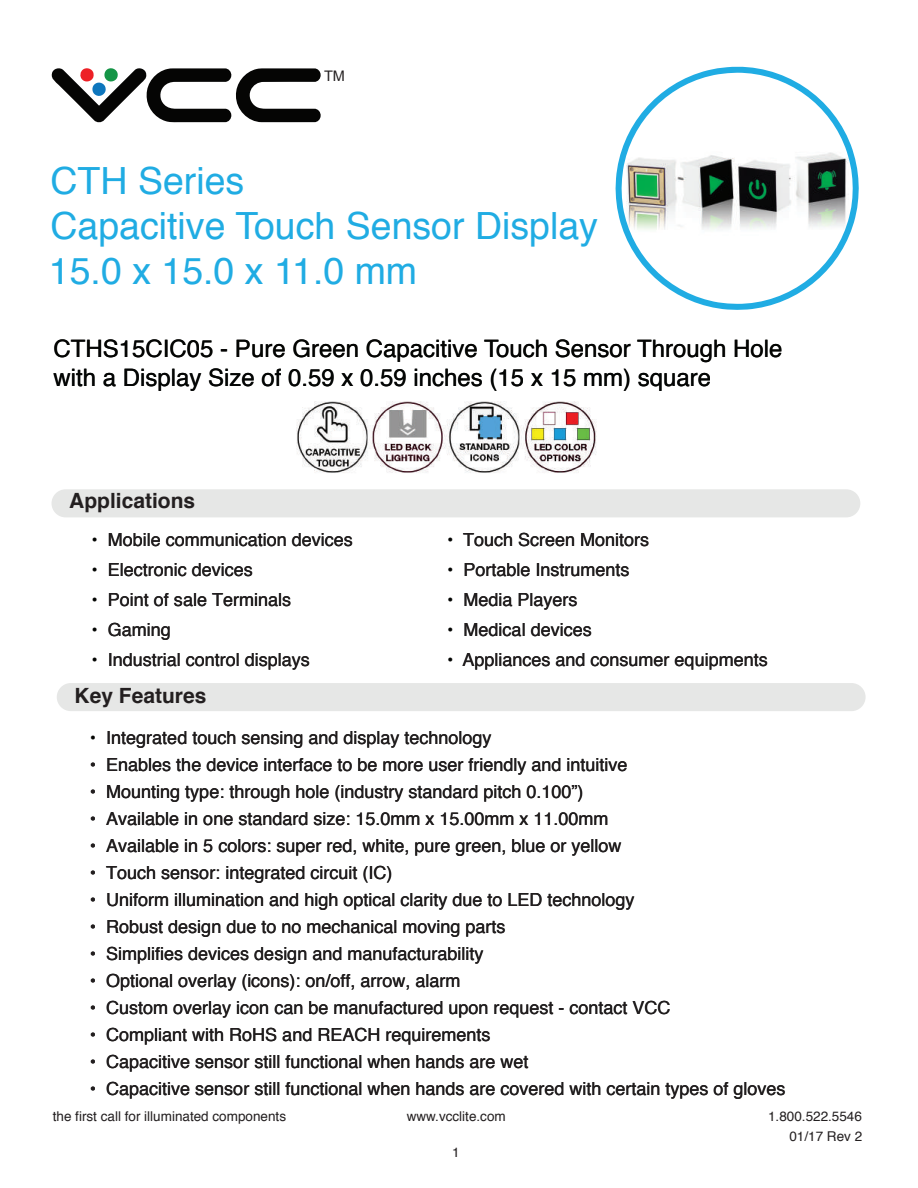
<style>
.page{position:relative;width:918px;height:1188px;background:#fff}
.page>*{position:absolute;margin:0;border:0;box-sizing:border-box;transform-origin:0 0}
.t1{font:37.5px/45px "Helvetica";color:#20ace3}
.t2{font:24px/28.8px "Helvetica";color:#040503}
.t3{font:700 21px "Helvetica";color:#231f20}
.t4{font:18px/27px "Helvetica";color:#231f20}
.t5{font:18px/30px "Helvetica";color:#040503}
.t6{font:14.55px "Arial";color:#231f20}
.t7{font:13.5px/20.1px "Helvetica";color:#231f20;text-align:right}
</style>
<div class="page">
<svg style="left:616px;top:66px;width:243px;height:244px"></svg>
<svg style="left:51px;top:68px;width:270px;height:55px"></svg>
<div style="left:52px;top:489px;width:808px;height:28px;background:#e6e7e6;border-radius:14px"></div>
<img style="left:296px;top:401px;width:301px;height:72px">
<div style="left:57px;top:683px;width:809px;height:28px;background:#e6e7e6;border-radius:14px"></div>
<p class="t6" style="left:324px;top:70px;width:23px">TM</p>
<h1 class="t1" style="left:49px;top:162px;width:551px">CTH Series<br>Capacitive Touch Sensor Display<br>15.0 x 15.0 x 11.0 mm</h1>
<h2 class="t2" style="left:53px;top:336px;width:730px">CTHS15CIC05 - Pure Green Capacitive Touch Sensor Through Hole with a Display Size of 0.59 x 0.59 inches (15 x 15 mm) square</h2>
<p class="t3" style="left:69px;top:493px;width:128px">Applications</p>
<p class="t4" style="left:108px;top:526px;width:247px;line-height:30px">Mobile communication devices<br>Electronic devices<br>Point of sale Terminals<br>Gaming</p>
<p class="t5" style="left:447px;top:526px;width:8px;text-align:justify">ï ï ï ï ï</p>
<p class="t4" style="left:463px;top:526px;width:307px;line-height:30px">Touch Screen Monitors<br>Portable Instruments<br>Media Players<br>Medical devices<br>Appliances and consumer equipments</p>
<p class="t3" style="left:75px;top:688px;width:133px">Key Features</p>
<p class="t5" style="left:91px;top:526px;width:220px">ï<br>ï<br>ï<br>ï<br>ï Industrial control displays</p>
<p class="t4" style="left:90px;top:726px;width:697px;text-indent:16px">Integrated touch sensing and display technology<br>ï Enables the device interface to be more user friendly and intuitive<br>ï Mounting type: through hole (industry standard pitch 0.100”)<br>ï Available in one standard size: 15.0mm x 15.00mm x 11.00mm<br>ï Available in 5 colors: super red, white, pure green, blue or yellow<br>ï Touch sensor: integrated circuit (IC)<br>ï Uniform illumination and high optical clarity due to LED technology<br>ï Robust design due to no mechanical moving parts<br>ï Simplifies devices design and manufacturability<br>ï Optional overlay (icons): on/off, arrow, alarm<br>ï Custom overlay icon can be manufactured upon request - contact VCC<br>ï Compliant with RoHS and REACH requirements<br>ï Capacitive sensor still functional when hands are wet<br>ï Capacitive sensor still functional when hands are covered with certain types of gloves</p>
<p class="t5" style="left:90px;top:724px;width:8px">ï</p>
<p class="t7" style="left:53px;top:1108px;width:235px">the first call for illuminated components</p>
<p class="t7" style="left:407px;top:1108px;width:101px">www.vcclite.com</p>
<p class="t7" style="left:768px;top:1108px;width:96px">1.800.522.5546<br>01/17 Rev 2</p>
<p class="t7" style="left:452px;top:1143px;width:9px">1</p>
</div>
